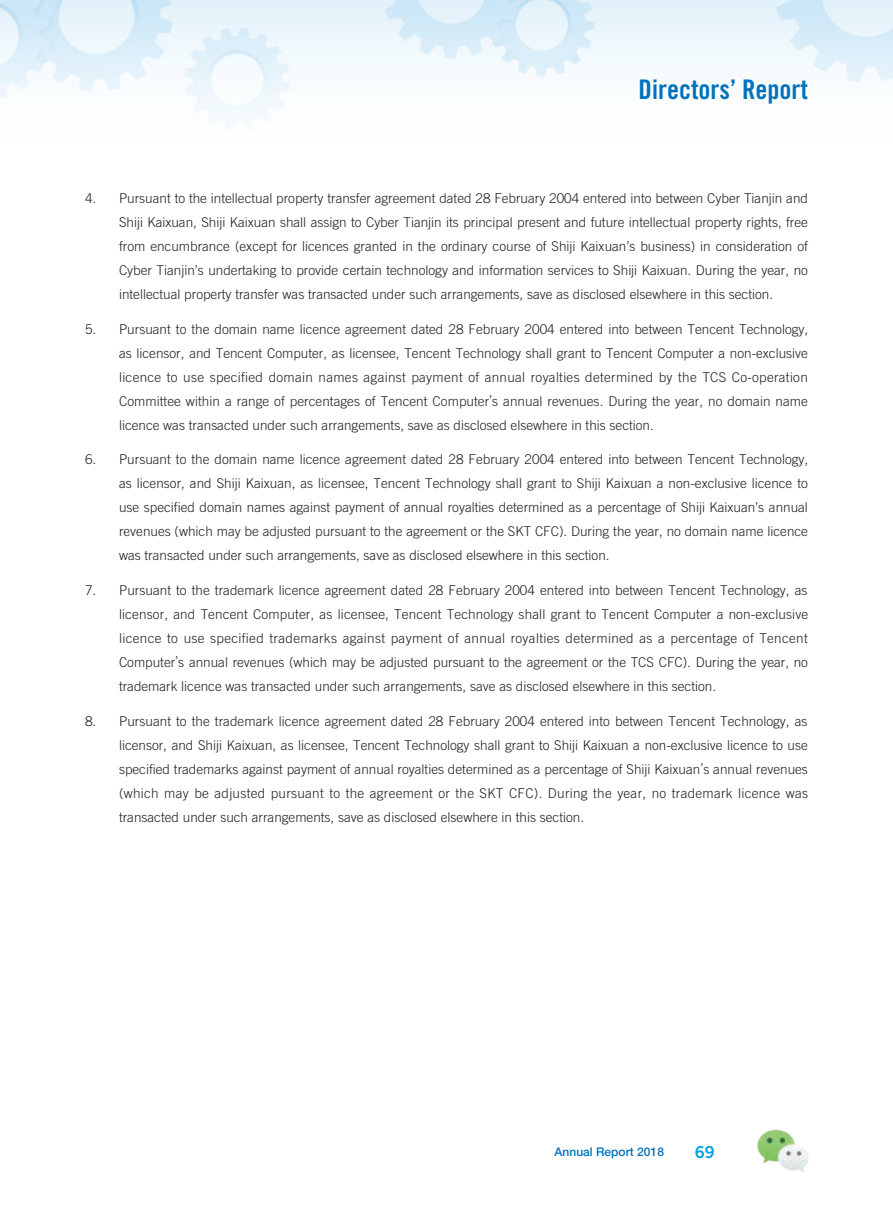
<style>
.page{position:relative;width:893px;height:1212px;background:#fff}
.page>*{position:absolute;margin:0;border:0;box-sizing:border-box;transform-origin:0 0}
.t1{font:27px "Trade Gothic LT Std Bd Cn 20";color:#0072bc}
.t2{font:16.5px "Trade Gothic LT Std Bd 2";color:#00a1e3}
._1__內文{font:300 13.5px/24px "Trade Gothic LT Std";color:#231f20;text-align:justify}
.t3{font:500 12px "Helvetica Neue LT Std";color:#0072bc}
</style>
<div class="page">
<img style="left:0;top:0;width:893px;height:120px">
<img style="left:757px;top:1129px;width:52px;height:43px">
<h1 class="t1" style="left:639px;top:73px;width:171px">Directors’ Report</h1>
<p class="_1__內文" style="left:119px;top:186px;width:690px;text-indent:-34px">4. Pursuant to the intellectual property transfer agreement dated 28 February 2004 entered into between Cyber Tianjin and Shiji Kaixuan, Shiji Kaixuan shall assign to Cyber Tianjin its principal present and future intellectual property rights, free from encumbrance (except for licences granted in the ordinary course of Shiji Kaixuan’s business) in consideration of Cyber Tianjin’s undertaking to provide certain technology and information services to Shiji Kaixuan. During the year, no intellectual property transfer was transacted under such arrangements, save as disclosed elsewhere in this section.</p>
<p class="_1__內文" style="left:119px;top:317px;width:691px;text-indent:-34px">5. Pursuant to the domain name licence agreement dated 28 February 2004 entered into between Tencent Technology, as licensor, and Tencent Computer, as licensee, Tencent Technology shall grant to Tencent Computer a non-exclusive licence to use specified domain names against payment of annual royalties determined by the TCS Co-operation Committee within a range of percentages of Tencent Computer’s annual revenues. During the year, no domain name licence was transacted under such arrangements, save as disclosed elsewhere in this section.</p>
<p class="_1__內文" style="left:119px;top:447px;width:691px;text-indent:-34px">6. Pursuant to the domain name licence agreement dated 28 February 2004 entered into between Tencent Technology, as licensor, and Shiji Kaixuan, as licensee, Tencent Technology shall grant to Shiji Kaixuan a non-exclusive licence to use specified domain names against payment of annual royalties determined as a percentage of Shiji Kaixuan’s annual revenues (which may be adjusted pursuant to the agreement or the SKT CFC). During the year, no domain name licence was transacted under such arrangements, save as disclosed elsewhere in this section.</p>
<p class="_1__內文" style="left:119px;top:578px;width:691px;text-indent:-34px">7. Pursuant to the trademark licence agreement dated 28 February 2004 entered into between Tencent Technology, as licensor, and Tencent Computer, as licensee, Tencent Technology shall grant to Tencent Computer a non-exclusive licence to use specified trademarks against payment of annual royalties determined as a percentage of Tencent Computer’s annual revenues (which may be adjusted pursuant to the agreement or the TCS CFC). During the year, no trademark licence was transacted under such arrangements, save as disclosed elsewhere in this section.</p>
<p class="_1__內文" style="left:119px;top:708px;width:691px;text-indent:-34px">8. Pursuant to the trademark licence agreement dated 28 February 2004 entered into between Tencent Technology, as licensor, and Shiji Kaixuan, as licensee, Tencent Technology shall grant to Shiji Kaixuan a non-exclusive licence to use specified trademarks against payment of annual royalties determined as a percentage of Shiji Kaixuan’s annual revenues (which may be adjusted pursuant to the agreement or the SKT CFC). During the year, no trademark licence was transacted under such arrangements, save as disclosed elsewhere in this section.</p>
<p class="t3" style="left:555px;top:1145px;width:111px">Annual Report 2018</p>
<p class="t2" style="left:695px;top:1142px;width:22px">69</p>
</div>
